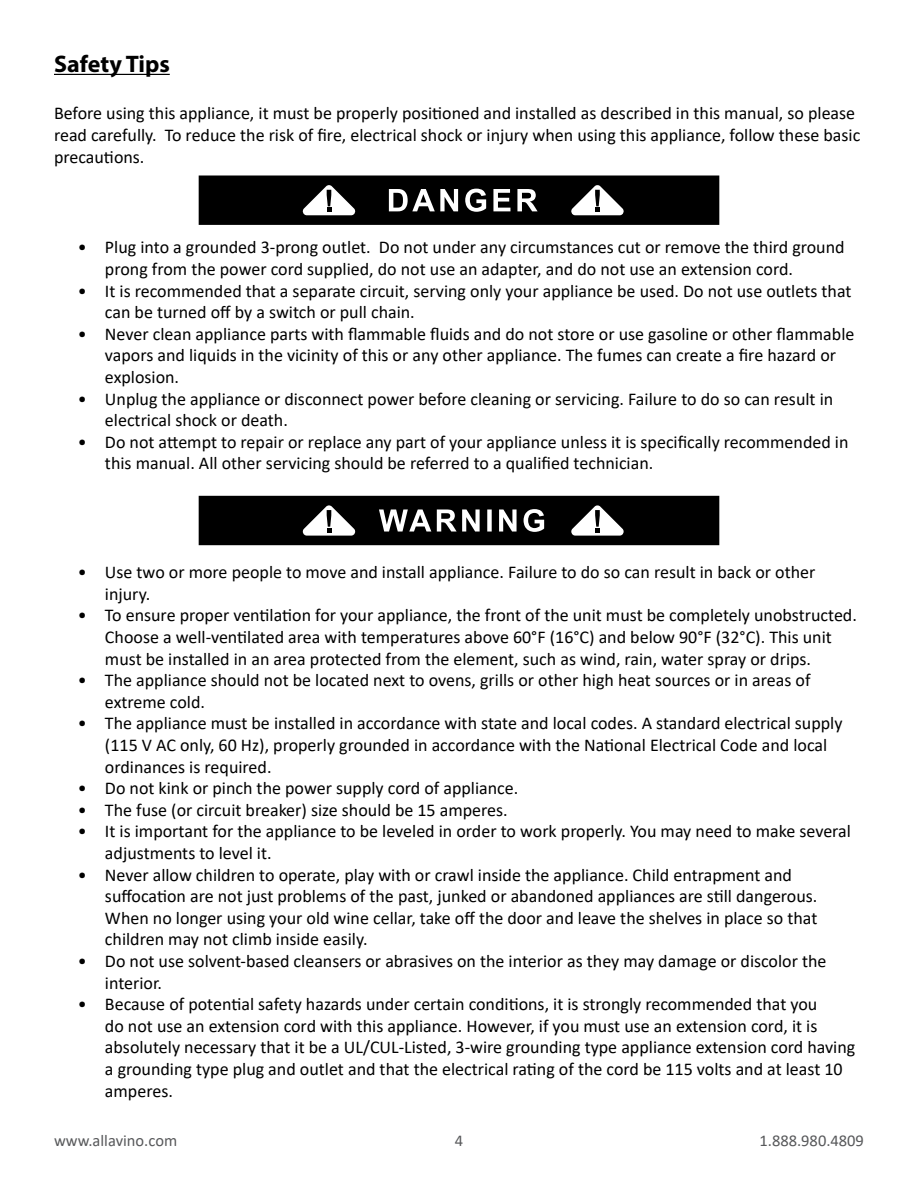
<style>
.page{position:relative;width:918px;height:1188px;background:#fff}
.page>*{position:absolute;margin:0;border:0;box-sizing:border-box;transform-origin:0 0}
.t1{font:700 24px "Myriad Pro";color:#000}
.t2{font:18px/21.6px "Calibri";color:#000}
.t3{font:16.5px "Calibri";color:#58595b}
</style>
<div class="page">
<hr style="left:54px;top:74px;width:116px;height:1px;background:#000">
<svg style="left:199px;top:176px;width:520px;height:49px;background:#212121"></svg>
<svg style="left:199px;top:496px;width:520px;height:49px;background:#222"></svg>
<h1 class="t1" style="left:54px;top:48px;width:117px">Safety Tips</h1>
<p class="t2" style="left:54px;top:102px;width:808px">Before using this appliance, it must be properly positioned and installed as described in this manual, so please read carefully. To reduce the risk of fire, electrical shock or injury when using this appliance, follow these basic precautions.</p>
<p class="t2" style="left:105px;top:236px;width:741px;text-indent:-27px">• Plug into a grounded 3-prong outlet. Do not under any circumstances cut or remove the third ground prong from the power cord supplied, do not use an adapter, and do not use an extension cord.</p>
<p class="t2" style="left:105px;top:279px;width:748px;text-indent:-27px">• It is recommended that a separate circuit, serving only your appliance be used. Do not use outlets that can be turned off by a switch or pull chain.</p>
<p class="t2" style="left:105px;top:323px;width:751px;text-indent:-27px">• Never clean appliance parts with flammable fluids and do not store or use gasoline or other flammable vapors and liquids in the vicinity of this or any other appliance. The fumes can create a fire hazard or explosion.</p>
<p class="t2" style="left:105px;top:387px;width:730px;text-indent:-27px">• Unplug the appliance or disconnect power before cleaning or servicing. Failure to do so can result in electrical shock or death.</p>
<p class="t2" style="left:105px;top:431px;width:745px;text-indent:-27px">• Do not attempt to repair or replace any part of your appliance unless it is specifically recommended in this manual. All other servicing should be referred to a qualified technician.</p>
<p class="t2" style="left:105px;top:561px;width:712px;text-indent:-27px">• Use two or more people to move and install appliance. Failure to do so can result in back or other injury.</p>
<p class="t2" style="left:105px;top:604px;width:753px;text-indent:-27px">• To ensure proper ventilation for your appliance, the front of the unit must be completely unobstructed.<br>Choose a well-ventilated area with temperatures above 60°F (16°C) and below 90°F (32°C). This unit must be installed in an area protected from the element, such as wind, rain, water spray or drips.</p>
<p class="t2" style="left:105px;top:669px;width:707px;text-indent:-27px">• The appliance should not be located next to ovens, grills or other high heat sources or in areas of extreme cold.</p>
<p class="t2" style="left:105px;top:712px;width:739px;text-indent:-27px">• The appliance must be installed in accordance with state and local codes. A standard electrical supply (115 V AC only, 60 Hz), properly grounded in accordance with the National Electrical Code and local ordinances is required.</p>
<p class="t2" style="left:78px;top:777px;width:442px">• Do not kink or pinch the power supply cord of appliance.</p>
<p class="t2" style="left:78px;top:799px;width:431px">• The fuse (or circuit breaker) size should be 15 amperes.</p>
<p class="t2" style="left:105px;top:820px;width:747px;text-indent:-27px">• It is important for the appliance to be leveled in order to work properly. You may need to make several adjustments to level it.</p>
<p class="t2" style="left:105px;top:863px;width:714px;text-indent:-27px">• Never allow children to operate, play with or crawl inside the appliance. Child entrapment and suffocation are not just problems of the past, junked or abandoned appliances are still dangerous.<br>When no longer using your old wine cellar, take off the door and leave the shelves in place so that children may not climb inside easily.</p>
<p class="t2" style="left:105px;top:950px;width:723px;text-indent:-27px">• Do not use solvent-based cleansers or abrasives on the interior as they may damage or discolor the interior.</p>
<p class="t2" style="left:105px;top:993px;width:752px;text-indent:-27px">• Because of potential safety hazards under certain conditions, it is strongly recommended that you<br>do not use an extension cord with this appliance. However, if you must use an extension cord, it is absolutely necessary that it be a UL/CUL-Listed, 3-wire grounding type appliance extension cord having a grounding type plug and outlet and that the electrical rating of the cord be 115 volts and at least 10 amperes.</p>
<p class="t3" style="left:54px;top:1129px;width:125px">www.allavino.com</p>
<p class="t3" style="left:455px;top:1129px;width:10px">4</p>
<p class="t3" style="left:760px;top:1129px;width:106px">1.888.980.4809</p>
</div>
